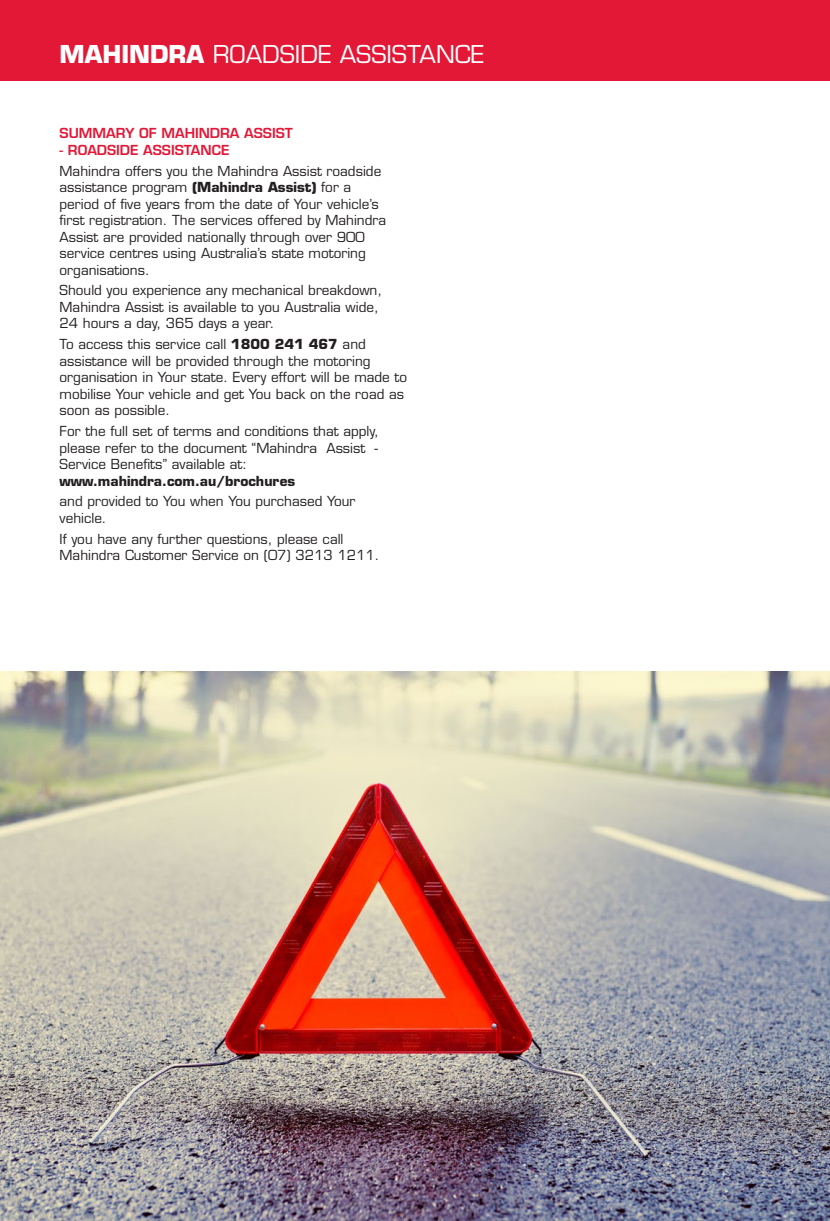
<style>
.page{position:relative;width:830px;height:1221px;background:#fff}
.page>*{position:absolute;margin:0;border:0;box-sizing:border-box;transform-origin:0 0}
.t1{font:24px "Eurostile";color:#fff}
.t2{font:13.5px/16.5px "Eurostile";color:#231f20}
.t3{font:600 13.5px "Eurostile";color:#e31837}
.t4{font:700 13.5px "Eurostile";color:#231f20}
.s1{font-weight:700}
</style>
<div class="page">
<div style="left:0;top:0;width:829px;height:81px;background:#e31837"></div>
<img style="left:0;top:672px;width:829px;height:548px">
<h1 class="t1" style="left:60px;top:39px;width:426px"><span class="s1">MAHINDRA</span> ROADSIDE ASSISTANCE</h1>
<p class="t3" style="left:60px;top:125px;width:234px">SUMMARY OF MAHINDRA ASSIST</p>
<p class="t3" style="left:60px;top:141px;width:171px">- ROADSIDE ASSISTANCE</p>
<p class="t2" style="left:60px;top:162px;width:328px">Mahindra offers you the Mahindra Assist roadside assistance program <span class="s1">(Mahindra Assist)</span> for a period of five years from the date of Your vehicle’s first registration. The services offered by Mahindra Assist are provided nationally through over 900 service centres using Australia’s state motoring organisations.</p>
<p class="t2" style="left:60px;top:282px;width:324px">Should you experience any mechanical breakdown,<br>Mahindra Assist is available to you Australia wide,<br>24 hours a day, 365 days a year.</p>
<p class="t2" style="left:60px;top:336px;width:349px">To access this service call <span class="s1">1800 241 467</span> and assistance will be provided through the motoring organisation in Your state. Every effort will be made to mobilise Your vehicle and get You back on the road as soon as possible.</p>
<p class="t2" style="left:60px;top:423px;width:320px;text-align:justify">For the full set of terms and conditions that apply, please refer to the document “Mahindra Assist - Service Benefits” available at:</p>
<p class="t4" style="left:60px;top:472px;width:237px">www.mahindra.com.au/brochures</p>
<p class="t2" style="left:60px;top:493px;width:297px">and provided to You when You purchased Your vehicle.</p>
<p class="t2" style="left:60px;top:530px;width:321px">If you have any further questions, please call<br>Mahindra Customer Service on (07) 3213 1211.</p>
</div>
